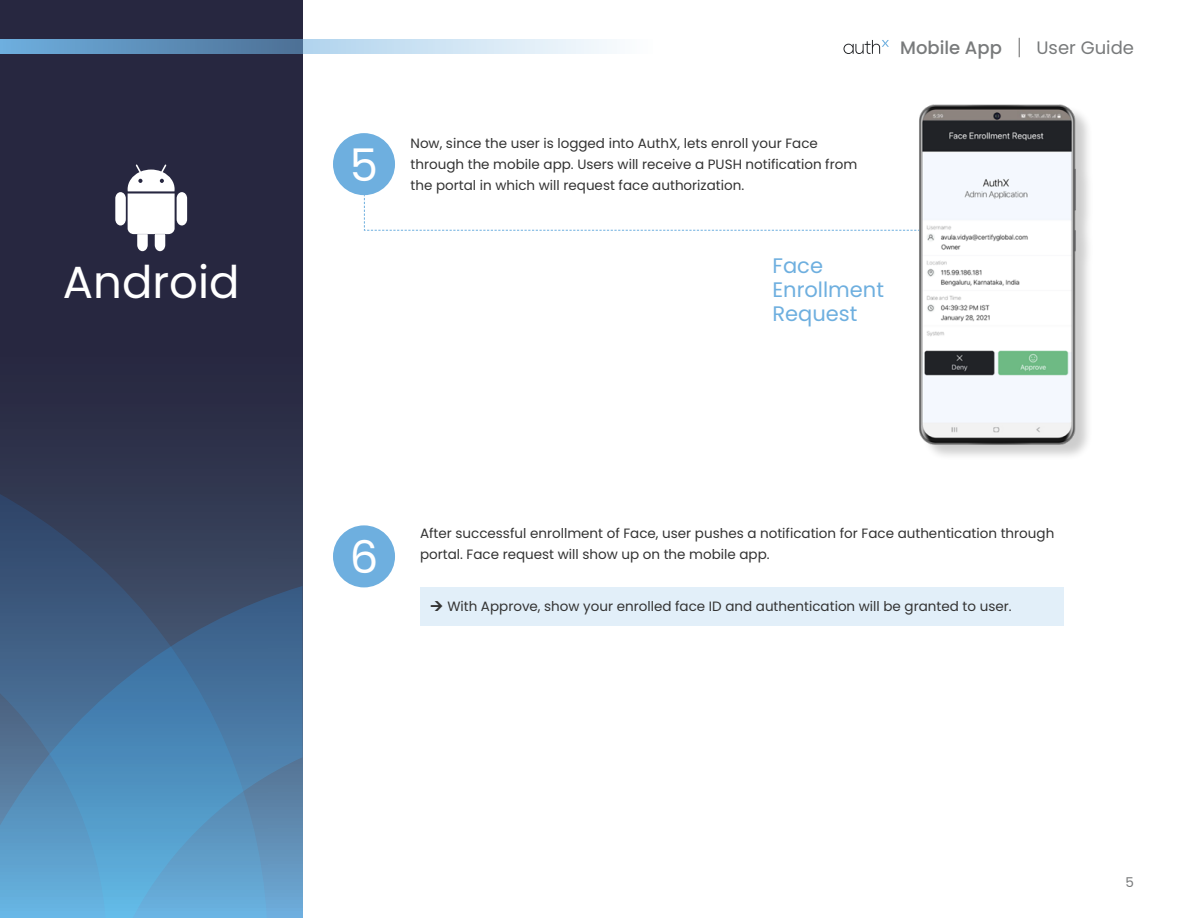
<style>
.page{position:relative;width:1188px;height:918px;background:#fff}
.page>*{position:absolute;margin:0;border:0;box-sizing:border-box;transform-origin:0 0}
.t1{font:45px "Poppins";color:#fff}
.t2{font:21px/24px "Poppins";color:#6eafdf}
.t3{font:500 18px "Poppins";color:#787a7b}
.t4{font:18px "Poppins";color:#787a7b}
.t5{font:13.5px/21px "Poppins";color:#333}
.t6{font:13.5px "Poppins";color:#787a7b}
</style>
<div class="page">
<div style="left:0;top:0;width:302px;height:918px;background:#272740"></div>
<svg style="left:268px;top:586px;width:34px;height:332px;background:#517da6"></svg>
<svg style="left:0;top:447px;width:268px;height:471px;background:#466e93"></svg>
<svg style="left:0;top:40px;width:612px;height:14px;background:#98bbd7"></svg>
<svg style="left:115px;top:164px;width:72px;height:87px"></svg>
<div style="left:420px;top:587px;width:644px;height:39px;background:#e2eff9"></div>
<div style="left:922px;top:106px;width:172px;height:355px;background:#000;opacity:.2"></div>
<img style="left:919px;top:105px;width:175px;height:340px">
<div style="left:333px;top:133px;width:62px;height:62px;background:#6eafdf;border-radius:50%"></div>
<div style="left:333px;top:525px;width:62px;height:62px;background:#6eafdf;border-radius:50%"></div>
<svg style="left:364px;top:194px;width:556px;height:37px"></svg>
<svg style="left:1019px;top:38px;width:1px;height:19px"></svg>
<svg style="left:843px;top:40px;width:46px;height:14px"></svg>
<h1 class="t1" style="left:63px;top:257px;width:178px">Android</h1>
<h1 class="t1" style="left:350px;top:139px;width:30px">5</h1>
<h3 class="t3" style="left:900px;top:37px;width:103px">Mobile App</h3>
<h3 class="t4" style="left:1036px;top:37px;width:99px">User Guide</h3>
<p class="t5" style="left:411px;top:133px;width:448px">Now, since the user is logged into AuthX, lets enroll your Face through the mobile app. Users will receive a PUSH notification from the portal in which will request face authorization.</p>
<h2 class="t2" style="left:772px;top:254px;width:113px">Face<br>Enrollment<br>Request</h2>
<h1 class="t1" style="left:350px;top:531px;width:30px">6</h1>
<p class="t5" style="left:420px;top:523px;width:636px">After successful enrollment of Face, user pushes a notification for Face authentication through portal. Face request will show up on the mobile app.</p>
<p class="t5" style="left:447px;top:596px;width:566px">With Approve, show your enrolled face ID and authentication will be granted to user.</p>
<p class="t6" style="left:1126px;top:874px;width:10px">5</p>
</div>
